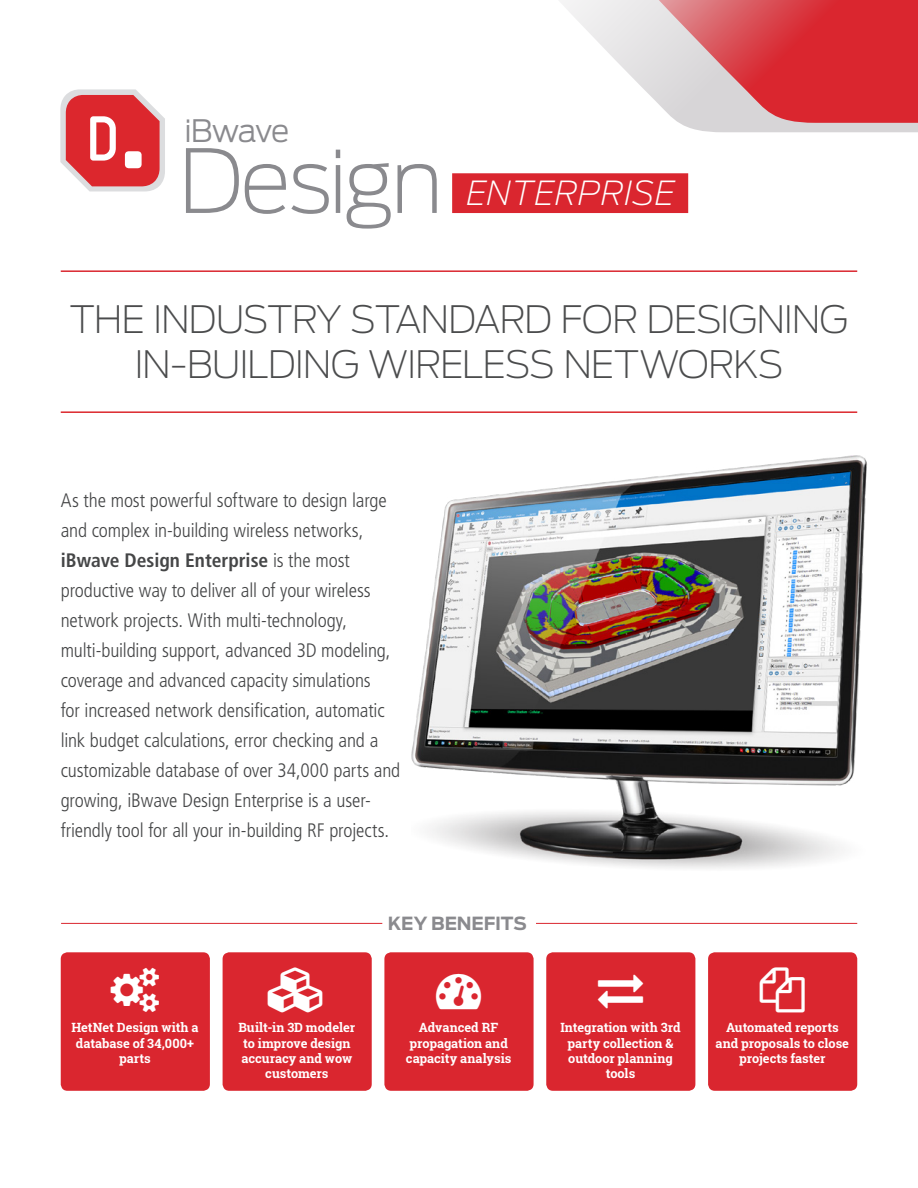
<style>
.page{position:relative;width:918px;height:1188px;background:#fff}
.page>*{position:absolute;margin:0;border:0;box-sizing:border-box;transform-origin:0 0}
.t1{font:200 87.45px "Antenna";letter-spacing:-.045em;color:#8a8a8e}
.big_intro_text{font:200 37.5px/45px "Antenna";letter-spacing:-.03em;color:#4b4c4d;text-align:center}
.red_box_text_white{font:italic 200 33px "Antenna";letter-spacing:.02em;color:#fff}
.t2{font:300 30.75px "Antenna";letter-spacing:-.035em;color:#8a8a8e}
.intro_text{font:300 condensed 19.5px/30px "Frutiger LT Std";letter-spacing:-.005em;color:#454647}
.t3{font:700 18px "Antenna";letter-spacing:-.01em;color:#8a8a8e}
.benefits_text{font:700 12.75px/15.3px "Roboto Slab";letter-spacing:-.005em;color:#fff;text-align:center}
.s1{font-weight:700}
</style>
<div class="page">
<div style="left:61px;top:952px;width:149px;height:139px;background:#da262f;border-radius:7px"></div>
<div style="left:223px;top:952px;width:149px;height:139px;background:#da262f;border-radius:7px"></div>
<div style="left:384px;top:952px;width:150px;height:139px;background:#da262f;border-radius:7px"></div>
<div style="left:546px;top:952px;width:149px;height:139px;background:#da262f;border-radius:7px"></div>
<div style="left:708px;top:952px;width:149px;height:139px;background:#da262f;border-radius:7px"></div>
<svg style="left:561px;top:0;width:357px;height:132px"></svg>
<svg style="left:646px;top:0;width:272px;height:123px;background:#db6369"></svg>
<div style="left:452px;top:173px;width:236px;height:40px;background:#da262f"></div>
<svg style="left:60px;top:89px;width:105px;height:102px"></svg>
<hr style="left:61px;top:270px;width:796px;height:2px;background:#da262f">
<hr style="left:61px;top:411px;width:796px;height:2px;background:#dc272d">
<img style="left:411px;top:456px;width:456px;height:413px">
<hr style="left:61px;top:923px;width:321px;height:1px;background:#da262f">
<hr style="left:536px;top:923px;width:321px;height:1px;background:#da262f">
<p class="t2" style="left:185px;top:112px;width:106px">iBwave</p>
<p class="t1" style="left:178px;top:129px;width:267px">Design</p>
<p class="red_box_text_white" style="left:467px;top:174px;width:210px">ENTERPRISE</p>
<p class="big_intro_text" style="left:69px;top:297px;width:781px">THE INDUSTRY STANDARD FOR DESIGNING<br>IN-BUILDING WIRELESS NETWORKS</p>
<p class="intro_text" style="left:61px;top:485px;width:341px">As the most powerful software to design large and complex in-building wireless networks, <span class="s1">iBwave Design Enterprise</span> is the most productive way to deliver all of your wireless network projects. With multi-technology, multi-building support, advanced 3D modeling, coverage and advanced capacity simulations<br>for increased network densification, automatic link budget calculations, error checking and a customizable database of over 34,000 parts and growing, iBwave Design Enterprise is a user&shy;friendly tool for all your in-building RF projects.</p>
<p class="t3" style="left:388px;top:913px;width:140px">KEY BENEFITS</p>
<p class="benefits_text" style="left:71px;top:1020px;width:129px">HetNet Design with a database of 34,000+ parts</p>
<p class="benefits_text" style="left:238px;top:1020px;width:118px">Built-in 3D modeler to improve design accuracy and wow customers</p>
<p class="benefits_text" style="left:406px;top:1020px;width:107px">Advanced RF propagation and capacity analysis</p>
<p class="benefits_text" style="left:560px;top:1020px;width:122px">Integration with 3rd party collection &amp; outdoor planning tools</p>
<p class="benefits_text" style="left:716px;top:1020px;width:135px">Automated reports and proposals to close projects faster</p>
</div>
